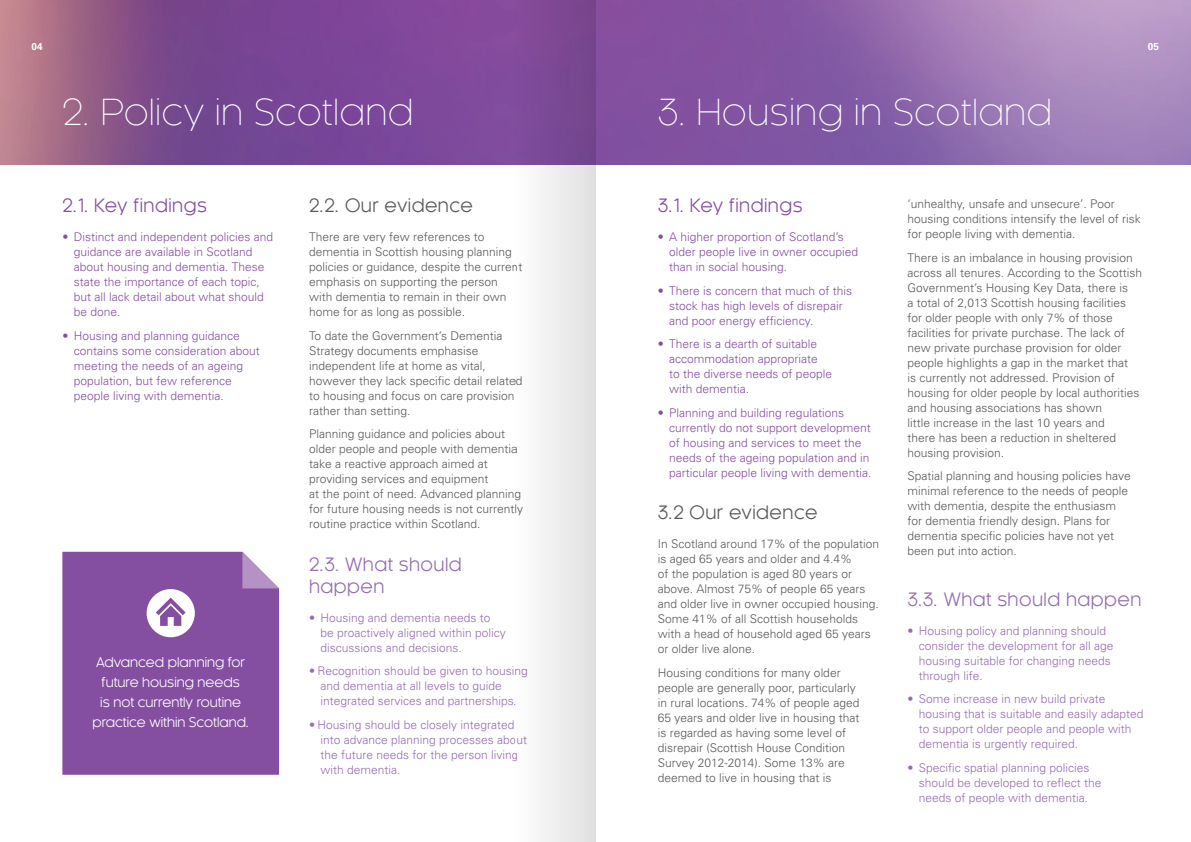
<style>
.page{position:relative;width:1191px;height:842px;background:#fff}
.page>*{position:absolute;margin:0;border:0;box-sizing:border-box;transform-origin:0 0}
.t1{font:300 35px "Kaleko 105";letter-spacing:.025em;color:#fff}
.t2{font:18px/22px "Kaleko 105";letter-spacing:.025em;color:#966daf}
.t3{font:18px "Kaleko 105";letter-spacing:.025em;color:#844fa0}
.t4{font:18px "Kaleko 105";letter-spacing:.025em;color:#58595b}
.t5{font:13px/20px "Kaleko 105";color:#fff;text-align:center}
.t6{font:300 12px/15px "Univers";color:#58595b}
.t7{font:300 12px/15px "Univers";color:#844fa0}
.t8{font:300 12px/15px "Univers";color:#966daf}
.t9{font:700 10px "Univers";color:#fff}
</style>
<div class="page">
<img style="left:0;top:0;width:1191px;height:164px">
<svg style="left:514px;top:0;width:81px;height:842px"></svg>
<div style="left:62px;top:552px;width:217px;height:223px;background:#844fa0"></div>
<div style="left:147px;top:589px;width:48px;height:48px;background:#fff;border-radius:50%"></div>
<svg style="left:156px;top:598px;width:30px;height:28px"></svg>
<svg style="left:242px;top:552px;width:37px;height:36px"></svg>
<p class="t9" style="left:32px;top:40px;width:13px">04</p>
<p class="t9" style="left:1148px;top:40px;width:13px">05</p>
<p class="t1" style="left:62px;top:93px;width:352px">2. Policy in Scotland</p>
<p class="t1" style="left:658px;top:93px;width:395px">3. Housing in Scotland</p>
<p class="t3" style="left:62px;top:196px;width:146px">2.1. Key findings</p>
<p class="t7" style="left:74px;top:230px;width:201px;text-indent:-11px">• Distinct and independent policies and guidance are available in Scotland about housing and dementia. These state the importance of each topic, but all lack detail about what should be done.</p>
<p class="t7" style="left:74px;top:328px;width:188px;text-indent:-11px">• Housing and planning guidance contains some consideration about meeting the needs of an ageing population, but few reference people living with dementia.</p>
<p class="t5" style="left:92px;top:653px;width:158px">Advanced planning for future housing needs<br>is not currently routine practice within Scotland.</p>
<p class="t4" style="left:309px;top:196px;width:165px">2.2. Our evidence</p>
<p class="t6" style="left:309px;top:230px;width:215px">There are very few references to dementia in Scottish housing planning policies or guidance, despite the current emphasis on supporting the person with dementia to remain in their own home for as long as possible.</p>
<p class="t6" style="left:309px;top:328px;width:215px">To date the Government’s Dementia Strategy documents emphasise independent life at home as vital, however they lack specific detail related to housing and focus on care provision rather than setting.</p>
<p class="t6" style="left:309px;top:427px;width:216px">Planning guidance and policies about older people and people with dementia take a reactive approach aimed at providing services and equipment<br>at the point of need. Advanced planning for future housing needs is not currently routine practice within Scotland.</p>
<p class="t2" style="left:309px;top:553px;width:154px">2.3. What should happen</p>
<p class="t8" style="left:320px;top:610px;width:187px;text-indent:-11px">• Housing and dementia needs to be proactively aligned within policy discussions and decisions.</p>
<p class="t8" style="left:320px;top:664px;width:209px;text-indent:-11px">• Recognition should be given to housing and dementia at all levels to guide integrated services and partnerships.</p>
<p class="t8" style="left:320px;top:717px;width:208px;text-indent:-11px">• Housing should be closely integrated into advance planning processes about the future needs for the person living with dementia.</p>
<p class="t3" style="left:658px;top:196px;width:146px">3.1. Key findings</p>
<p class="t7" style="left:669px;top:230px;width:190px;text-indent:-11px">• A higher proportion of Scotland’s older people live in owner occupied than in social housing.</p>
<p class="t7" style="left:669px;top:283px;width:184px;text-indent:-11px">• There is concern that much of this stock has high levels of disrepair and poor energy efficiency.</p>
<p class="t7" style="left:669px;top:337px;width:164px;text-indent:-11px">• There is a dearth of suitable accommodation appropriate<br>to the diverse needs of people with dementia.</p>
<p class="t7" style="left:669px;top:405px;width:204px;text-indent:-11px">• Planning and building regulations currently do not support development of housing and services to meet the needs of the ageing population and in particular people living with dementia.</p>
<p class="t4" style="left:658px;top:503px;width:161px">3.2 Our evidence</p>
<p class="t6" style="left:658px;top:537px;width:223px">In Scotland around 17% of the population is aged 65 years and older and 4.4%<br>of the population is aged 80 years or above. Almost 75% of people 65 years and older live in owner occupied housing.<br>Some 41% of all Scottish households with a head of household aged 65 years or older live alone.</p>
<p class="t6" style="left:658px;top:665px;width:203px">Housing conditions for many older people are generally poor, particularly in rural locations. 74% of people aged 65 years and older live in housing that is regarded as having some level of disrepair (Scottish House Condition Survey 2012-2014). Some 13% are deemed to live in housing that is</p>
<p class="t6" style="left:907px;top:196px;width:235px">‘unhealthy, unsafe and unsecure’. Poor housing conditions intensify the level of risk for people living with dementia.</p>
<p class="t6" style="left:907px;top:250px;width:236px">There is an imbalance in housing provision across all tenures. According to the Scottish Government’s Housing Key Data, there is<br>a total of 2,013 Scottish housing facilities for older people with only 7% of those facilities for private purchase. The lack of new private purchase provision for older people highlights a gap in the market that<br>is currently not addressed. Provision of housing for older people by local authorities and housing associations has shown<br>little increase in the last 10 years and<br>there has been a reduction in sheltered housing provision.</p>
<p class="t6" style="left:907px;top:468px;width:225px">Spatial planning and housing policies have minimal reference to the needs of people with dementia, despite the enthusiasm for dementia friendly design. Plans for dementia specific policies have not yet been put into action.</p>
<p class="t2" style="left:907px;top:588px;width:236px">3.3. What should happen</p>
<p class="t8" style="left:918px;top:623px;width:196px;text-indent:-11px">• Housing policy and planning should consider the development for all age housing suitable for changing needs through life.</p>
<p class="t8" style="left:918px;top:691px;width:226px;text-indent:-11px">• Some increase in new build private housing that is suitable and easily adapted to support older people and people with dementia is urgently required.</p>
<p class="t8" style="left:918px;top:760px;width:184px;text-indent:-11px">• Specific spatial planning policies should be developed to reflect the needs of people with dementia.</p>
</div>
